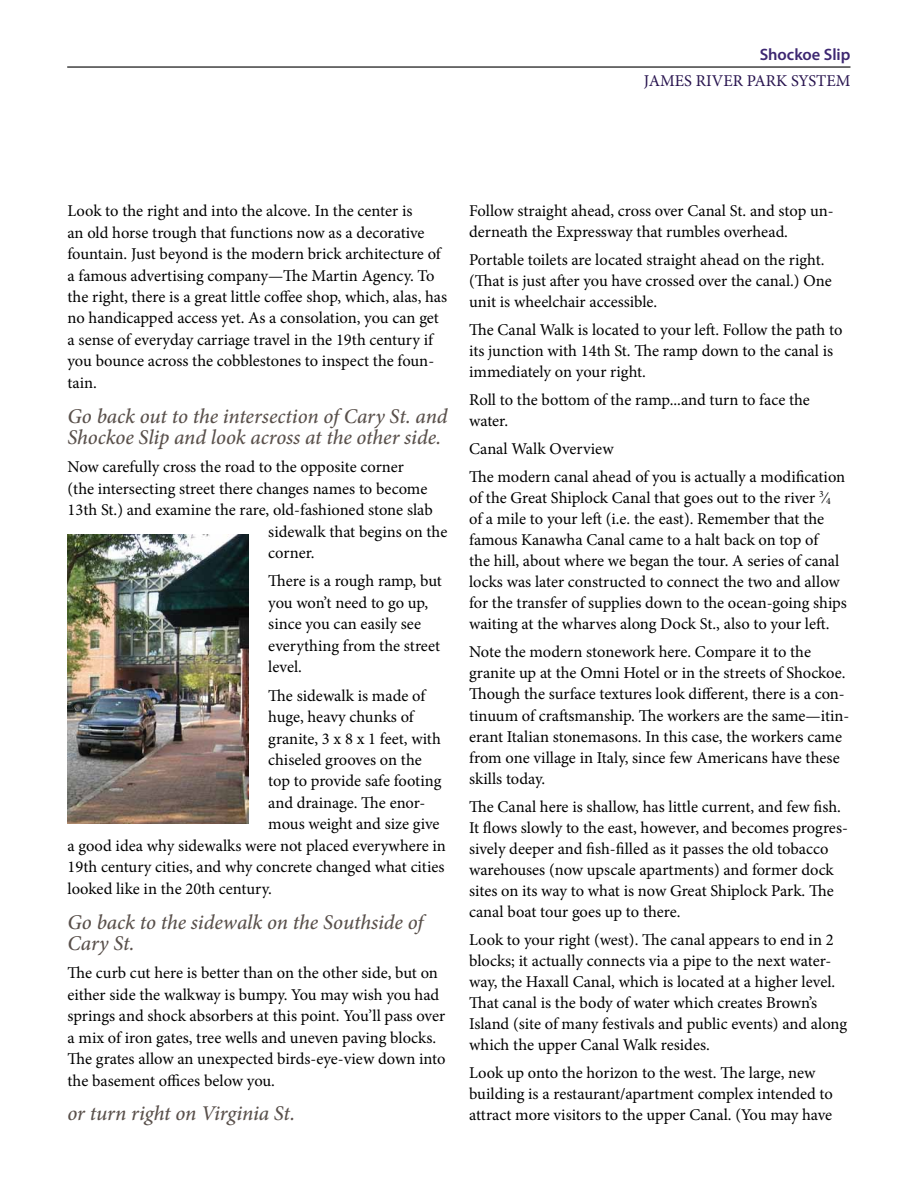
<style>
.page{position:relative;width:918px;height:1188px;background:#fff}
.page>*{position:absolute;margin:0;border:0;box-sizing:border-box;transform-origin:0 0}
.t1{font:italic 500 21px/21.5px "Minion Pro";letter-spacing:-.005em;color:#59504b}
.t2{font:16.5px/21.1px "Minion Pro";letter-spacing:-.005em;color:#000}
.t3{font:16.5px "Minion Pro";color:#27134e}
.t4{font:600 16.5px "Myriad Pro";color:#3d2771}
.s1{font-size:9.6px}
</style>
<div class="page">
<hr style="left:67px;top:66px;width:783px;height:2px;background:#000">
<img style="left:68px;top:534px;width:180px;height:290px">
<p class="t4" style="left:760px;top:44px;width:92px">Shockoe Slip</p>
<p class="t3" style="left:644px;top:69px;width:208px">JAMES RIVER PARK SYSTEM</p>
<p class="t2" style="left:68px;top:200px;width:381px">Look to the right and into the alcove. In the center is<br>an old horse trough that functions now as a decorative fountain. Just beyond is the modern brick architecture of a famous advertising company—The Martin Agency. To the right, there is a great little coffee shop, which, alas, has no handicapped access yet. As a consolation, you can get a sense of everyday carriage travel in the 19th century if you bounce across the cobblestones to inspect the foun&shy;tain.</p>
<p class="t1" style="left:68px;top:405px;width:382px">Go back out to the intersection of Cary St. and<br>Shockoe Slip and look across at the other side.</p>
<p class="t2" style="left:68px;top:457px;width:338px">Now carefully cross the road to the opposite corner</p>
<p class="t2" style="left:68px;top:478px;width:361px">(the intersecting street there changes names to become</p>
<p class="t2" style="left:68px;top:500px;width:367px">13th St.) and examine the rare, old‐fashioned stone slab</p>
<p class="t2" style="left:268px;top:521px;width:181px">sidewalk that begins on the</p>
<p class="t2" style="left:268px;top:543px;width:48px">corner.</p>
<p class="t2" style="left:268px;top:571px;width:175px">There is a rough ramp, but you won’t need to go up, since you can easily see everything from the street level.</p>
<p class="t2" style="left:268px;top:685px;width:158px">The sidewalk is made of</p>
<p class="t2" style="left:268px;top:706px;width:147px">huge, heavy chunks of</p>
<p class="t2" style="left:268px;top:728px;width:174px">granite, 3 x 8 x 1 feet, with</p>
<p class="t2" style="left:268px;top:749px;width:155px">chiseled grooves on the</p>
<p class="t2" style="left:268px;top:771px;width:175px">top to provide safe footing</p>
<p class="t2" style="left:268px;top:792px;width:159px">and drainage. The enor-</p>
<p class="t2" style="left:268px;top:814px;width:173px">mous weight and size give</p>
<p class="t2" style="left:68px;top:835px;width:380px">a good idea why sidewalks were not placed everywhere in</p>
<p class="t2" style="left:68px;top:857px;width:378px">19th century cities, and why concrete changed what cities</p>
<p class="t2" style="left:68px;top:878px;width:206px">looked like in the 20th century.</p>
<p class="t1" style="left:68px;top:911px;width:357px">Go back to the sidewalk on the Southside of<br>Cary St.</p>
<p class="t2" style="left:68px;top:962px;width:380px">The curb cut here is better than on the other side, but on either side the walkway is bumpy. You may wish you had springs and shock absorbers at this point. You’ll pass over a mix of iron gates, tree wells and uneven paving blocks.<br>The grates allow an unexpected birds-eye-view down into the basement offices below you.</p>
<p class="t1" style="left:68px;top:1103px;width:229px">or turn right on Virginia St.</p>
<p class="t2" style="left:469px;top:200px;width:366px">Follow straight ahead, cross over Canal St. and stop un&shy;derneath the Expressway that rumbles overhead.</p>
<p class="t2" style="left:469px;top:249px;width:364px">Portable toilets are located straight ahead on the right. (That is just after you have crossed over the canal.) One unit is wheelchair accessible.</p>
<p class="t2" style="left:469px;top:319px;width:375px">The Canal Walk is located to your left. Follow the path to its junction with 14th St. The ramp down to the canal is immediately on your right.</p>
<p class="t2" style="left:469px;top:389px;width:342px">Roll to the bottom of the ramp...and turn to face the water.</p>
<p class="t2" style="left:469px;top:435px;width:378px;line-height:27.9px">Canal Walk Overview<br>The modern canal ahead of you is actually a modification</p>
<p class="t2" style="left:469px;top:487px;width:379px">of the Great Shiplock Canal that goes out to the river <sup>3</sup>⁄<span class="s1">4 </span>of a mile to your left (i.e. the east). Remember that the famous Kanawha Canal came to a halt back on top of<br>the hill, about where we began the tour. A series of canal locks was later constructed to connect the two and allow for the transfer of supplies down to the ocean‐going ships waiting at the wharves along Dock St., also to your left.</p>
<p class="t2" style="left:469px;top:642px;width:382px">Note the modern stonework here. Compare it to the granite up at the Omni Hotel or in the streets of Shockoe.<br>Though the surface textures look different, there is a con&shy;tinuum of craftsmanship. The workers are the same—itin&shy;erant Italian stonemasons. In this case, the workers came from one village in Italy, since few Americans have these skills today.</p>
<p class="t2" style="left:469px;top:796px;width:380px">The Canal here is shallow, has little current, and few fish.<br>It flows slowly to the east, however, and becomes progres&shy;sively deeper and fish‐filled as it passes the old tobacco warehouses (now upscale apartments) and former dock sites on its way to what is now Great Shiplock Park. The canal boat tour goes up to there.</p>
<p class="t2" style="left:469px;top:929px;width:380px">Look to your right (west). The canal appears to end in 2 blocks; it actually connects via a pipe to the next water&shy;way, the Haxall Canal, which is located at a higher level.<br>That canal is the body of water which creates Brown’s Island (site of many festivals and public events) and along which the upper Canal Walk resides.</p>
<p class="t2" style="left:469px;top:1062px;width:365px">Look up onto the horizon to the west. The large, new building is a restaurant/apartment complex intended to attract more visitors to the upper Canal. (You may have</p>
</div>
